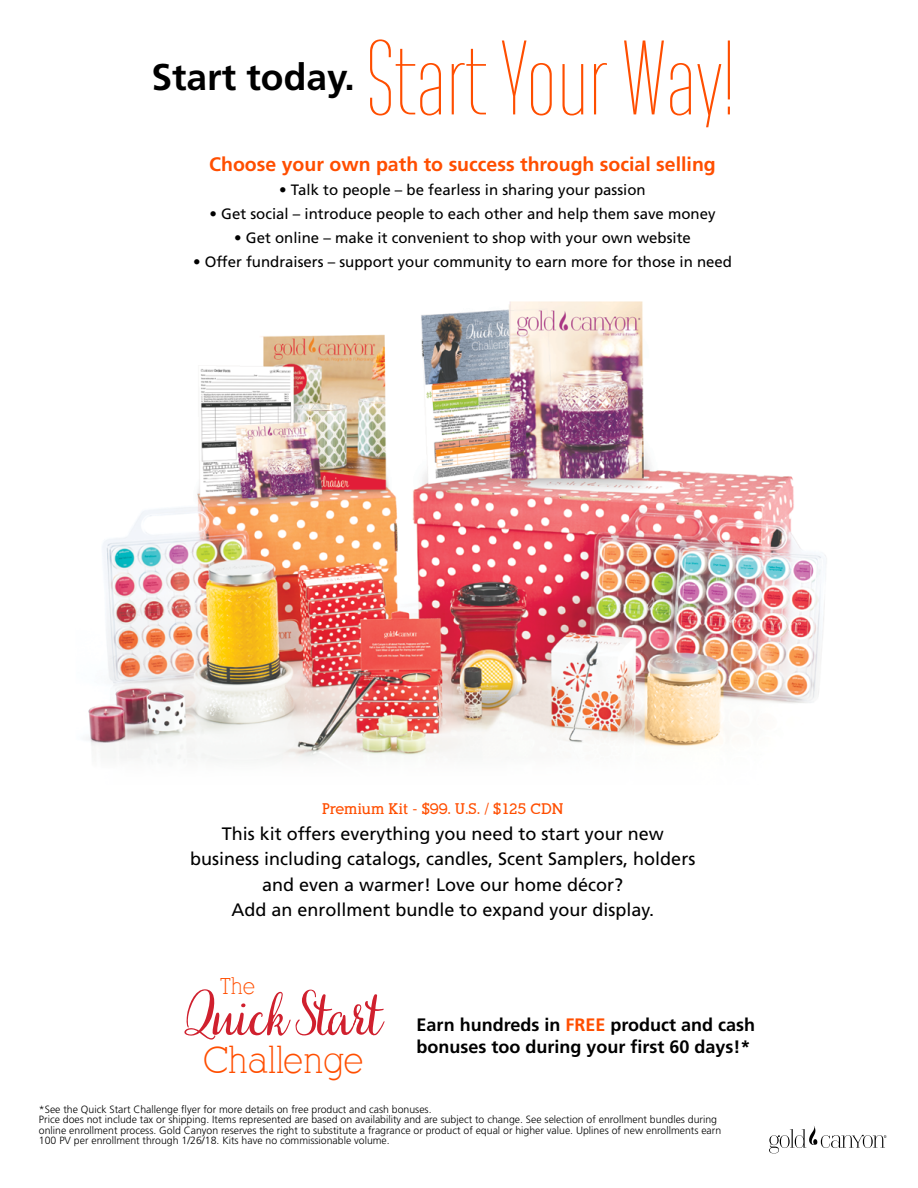
<style>
.page{position:relative;width:918px;height:1188px;background:#fff}
.page>*{position:absolute;margin:0;border:0;box-sizing:border-box;transform-origin:0 0}
.t1{font:107.1px "Pasarela";color:#ff4e00}
.t2{font:55.95px "Very Berry";letter-spacing:-.01em;color:#d0202e}
.t3{font:700 37.2px "Frutiger";color:#000}
.t4{font:36.45px "Alexandria FLF";color:#ff4e00}
.t5{font:22.35px "Alexandria FLF";color:#ff4e00}
.t6{font:700 19.5px "Frutiger";color:#ff4e00}
.t7{font:18px/25.5px "Frutiger";color:#000;text-align:center}
.t8{font:700 18px/21.6px "Frutiger";color:#000}
.t9{font:15px "Frutiger";color:#000}
.t10{font:700 15px "Alexandria FLF";color:#ff4e00}
.t11{font:300 10.5px/10.5px "Frutiger";color:#000}
.s1{color:#ff4e00}
</style>
<div class="page">
<img style="left:88px;top:301px;width:739px;height:459px">
<svg style="left:769px;top:1126px;width:118px;height:27px"></svg>
<h3 class="t3" style="left:151px;top:56px;width:205px">Start today.</h3>
<h1 class="t1" style="left:366px;top:21px;width:371px">Start Your Way!</h1>
<h3 class="t6" style="left:209px;top:153px;width:508px">Choose your own path to success through social selling</h3>
<h3 class="t9" style="left:279px;top:181px;width:368px">• Talk to people – be fearless in sharing your passion</h3>
<h3 class="t9" style="left:210px;top:205px;width:507px">• Get social – introduce people to each other and help them save money</h3>
<h3 class="t9" style="left:234px;top:229px;width:458px">• Get online – make it convenient to shop with your own website</h3>
<h3 class="t9" style="left:193px;top:253px;width:541px">• Offer fundraisers – support your community to earn more for those in need</h3>
<h3 class="t10" style="left:322px;top:801px;width:243px">Premium Kit - $99. U.S. / $125 CDN</h3>
<h3 class="t7" style="left:190px;top:821px;width:507px">This kit offers everything you need to start your new business including catalogs, candles, Scent Samplers, holders and even a warmer! Love our home décor?<br>Add an enrollment bundle to expand your display.</h3>
<h3 class="t5" style="left:220px;top:974px;width:37px">The</h3>
<h2 class="t2" style="left:185px;top:976px;width:199px">Quick Start</h2>
<h3 class="t4" style="left:203px;top:1040px;width:162px">Challenge</h3>
<h3 class="t8" style="left:417px;top:1014px;width:340px">Earn hundreds in <span class="s1">FREE</span> product and cash bonuses too during your first 60 days!*</h3>
<p class="t11" style="left:39px;top:1104px;width:684px">*See the Quick Start Challenge flyer for more details on free product and cash bonuses.<br>Price does not include tax or shipping. Items represented are based on availability and are subject to change. See selection of enrollment bundles during online enrollment process. Gold Canyon reserves the right to substitute a fragrance or product of equal or higher value. Uplines of new enrollments earn 100 PV per enrollment through 1/26/18. Kits have no commissionable volume.</p>
</div>
